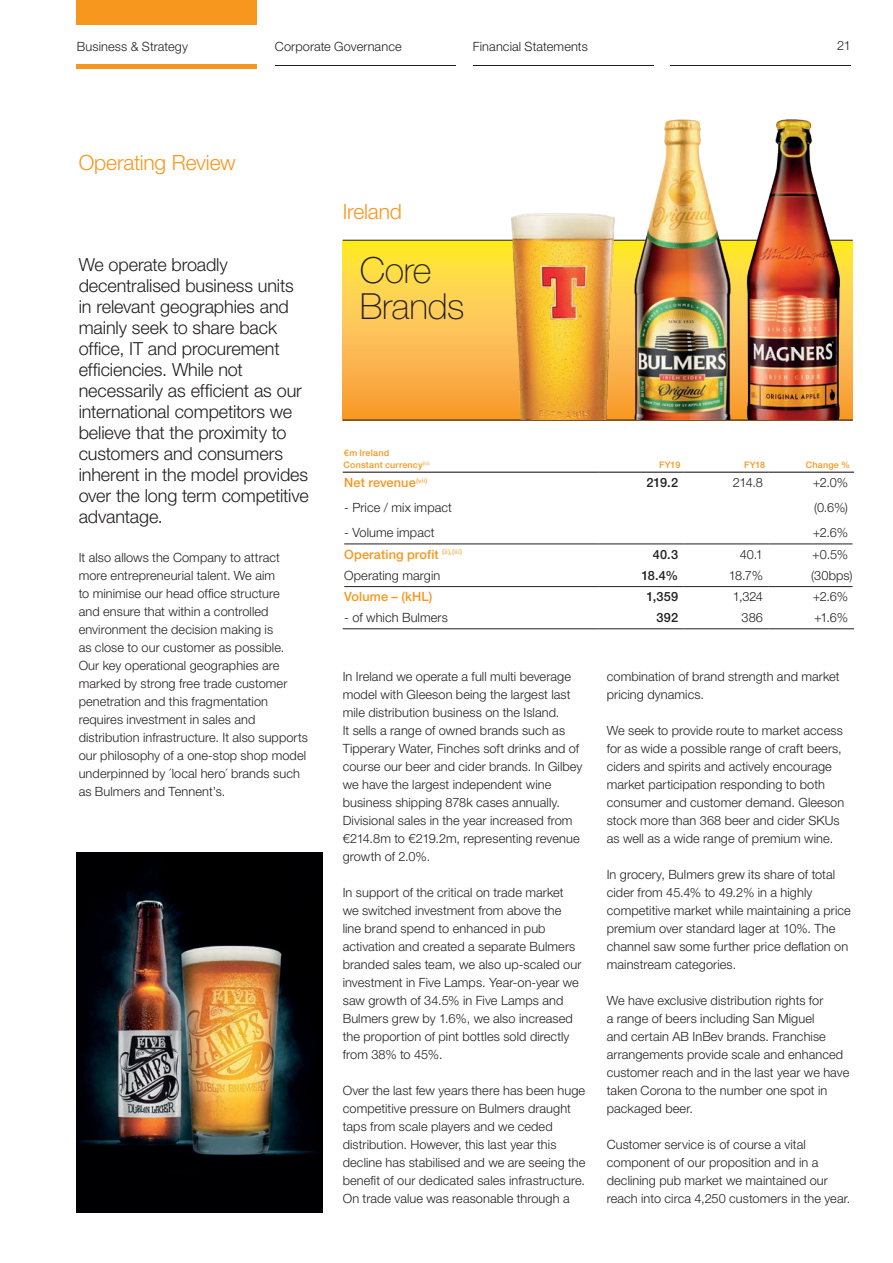
<style>
.page{position:relative;width:893px;height:1263px;background:#fff}
.page>*{position:absolute;margin:0;border:0;box-sizing:border-box;transform-origin:0 0}
.t1{font:100 36px/36px "Helvetica Neue LT Std";letter-spacing:-.01em;color:#231f20}
.t2{font:300 21px "Helvetica Neue LT Std";letter-spacing:-.01em;color:#f7971d}
.t3{font:300 18px/21px "Helvetica Neue LT Std";letter-spacing:-.005em;color:#231f20}
.t4{font:300 12.75px/18px "Helvetica Neue LT Std";letter-spacing:.01em;color:#231f20}
.t5{font:500 12.75px "Helvetica Neue LT Std";letter-spacing:.01em;color:#f7971d}
.t6{font:500 12.75px "Helvetica Neue LT Std";letter-spacing:.005em;color:#231f20}
.t7{font:500 9px/11.2px "Helvetica Neue LT Std";letter-spacing:.02em;color:#f7971d}
</style>
<div class="page">
<hr style="left:343px;top:472px;width:255px;height:1px;background:#231f20">
<hr style="left:598px;top:472px;width:85px;height:1px;background:#231f20">
<hr style="left:683px;top:472px;width:85px;height:1px;background:#231f20">
<hr style="left:768px;top:472px;width:86px;height:1px;background:#231f20">
<hr style="left:344px;top:544px;width:254px;height:1px;background:#231f20">
<hr style="left:598px;top:544px;width:85px;height:1px;background:#231f20">
<hr style="left:683px;top:544px;width:85px;height:1px;background:#231f20">
<hr style="left:768px;top:544px;width:84px;height:1px;background:#231f20">
<hr style="left:344px;top:586px;width:254px;height:1px;background:#231f20">
<hr style="left:598px;top:586px;width:85px;height:1px;background:#231f20">
<hr style="left:683px;top:586px;width:85px;height:1px;background:#231f20">
<hr style="left:768px;top:586px;width:84px;height:1px;background:#231f20">
<hr style="left:343px;top:628px;width:255px;height:1px;background:#231f20">
<hr style="left:598px;top:628px;width:85px;height:1px;background:#231f20">
<hr style="left:683px;top:628px;width:85px;height:1px;background:#231f20">
<hr style="left:768px;top:628px;width:86px;height:1px;background:#231f20">
<svg style="left:343px;top:241px;width:510px;height:179px;background:#fbc245"></svg>
<hr style="left:343px;top:420px;width:510px;height:1px;background:#231f20">
<hr style="left:343px;top:240px;width:510px;height:1px;background:#231f20">
<img style="left:747px;top:119px;width:105px;height:301px">
<img style="left:641px;top:119px;width:106px;height:301px">
<img style="left:488px;top:213px;width:153px;height:207px">
<img style="left:77px;top:852px;width:246px;height:360px">
<div style="left:77px;top:0;width:180px;height:25px;background:#f7971d"></div>
<hr style="left:671px;top:65px;width:180px;height:1px;background:#231f20">
<hr style="left:473px;top:65px;width:180px;height:1px;background:#231f20">
<hr style="left:76px;top:65px;width:181px;height:4px;background:#f7971d">
<hr style="left:275px;top:65px;width:181px;height:1px;background:#231f20">
<p class="t4" style="left:77px;top:37px;width:113px">Business &amp; Strategy</p>
<p class="t4" style="left:275px;top:37px;width:128px">Corporate Governance</p>
<p class="t4" style="left:473px;top:37px;width:116px">Financial Statements</p>
<p class="t4" style="left:837px;top:36px;width:15px">21</p>
<h2 class="t2" style="left:79px;top:150px;width:159px">Operating Review</h2>
<p class="t3" style="left:79px;top:254px;width:232px">We operate broadly decentralised business units in relevant geographies and mainly seek to share back office, IT and procurement efficiencies. While not necessarily as efficient as our international competitors we believe that the proximity to customers and consumers inherent in the model provides over the long term competitive advantage.</p>
<p class="t4" style="left:79px;top:548px;width:231px">It also allows the Company to attract more entrepreneurial talent. We aim<br>to minimise our head office structure<br>and ensure that within a controlled environment the decision making is<br>as close to our customer as possible.<br>Our key operational geographies are marked by strong free trade customer penetration and this fragmentation requires investment in sales and distribution infrastructure. It also supports our philosophy of a one-stop shop model underpinned by ´local hero´ brands such as Bulmers and Tennent’s.</p>
<h2 class="t2" style="left:343px;top:199px;width:61px">Ireland</h2>
<h1 class="t1" style="left:360px;top:252px;width:106px">Core<br>Brands</h1>
<p class="t7" style="left:343px;top:447px;width:88px">€m Ireland<br>Constant currency<sup>(iii)</sup></p>
<p class="t7" style="left:659px;top:459px;width:23px">FY19</p>
<p class="t7" style="left:744px;top:459px;width:23px">FY18</p>
<p class="t7" style="left:806px;top:459px;width:46px">Change %</p>
<p class="t5" style="left:344px;top:475px;width:85px">Net revenue<sup>(vii)</sup></p>
<p class="t6" style="left:646px;top:475px;width:33px">219.2</p>
<p class="t4" style="left:733px;top:473px;width:32px">214.8</p>
<p class="t4" style="left:813px;top:473px;width:37px">+2.0%</p>
<p class="t4" style="left:344px;top:498px;width:109px">- Price / mix impact</p>
<p class="t4" style="left:814px;top:498px;width:36px">(0.6%)</p>
<p class="t4" style="left:344px;top:523px;width:92px">- Volume impact</p>
<p class="t4" style="left:813px;top:523px;width:37px">+2.6%</p>
<p class="t5" style="left:344px;top:547px;width:119px">Operating profit <sup>(ii),(iii)</sup></p>
<p class="t6" style="left:653px;top:547px;width:27px">40.3</p>
<p class="t4" style="left:740px;top:545px;width:25px">40.1</p>
<p class="t4" style="left:812px;top:545px;width:37px">+0.5%</p>
<p class="t4" style="left:344px;top:566px;width:98px">Operating margin</p>
<p class="t6" style="left:641px;top:568px;width:38px">18.4%</p>
<p class="t4" style="left:729px;top:566px;width:36px">18.7%</p>
<p class="t4" style="left:811px;top:566px;width:43px">(30bps)</p>
<p class="t5" style="left:344px;top:589px;width:90px">Volume – (kHL)</p>
<p class="t6" style="left:646px;top:589px;width:33px">1,359</p>
<p class="t4" style="left:733px;top:587px;width:32px">1,324</p>
<p class="t4" style="left:813px;top:587px;width:37px">+2.6%</p>
<p class="t4" style="left:344px;top:608px;width:105px">- of which Bulmers</p>
<p class="t6" style="left:657px;top:610px;width:23px">392</p>
<p class="t4" style="left:742px;top:608px;width:23px">386</p>
<p class="t4" style="left:814px;top:608px;width:36px">+1.6%</p>
<p class="t4" style="left:343px;top:667px;width:241px">In Ireland we operate a full multi beverage model with Gleeson being the largest last mile distribution business on the Island.<br>It sells a range of owned brands such as Tipperary Water, Finches soft drinks and of course our beer and cider brands. In Gilbey we have the largest independent wine business shipping 878k cases annually.<br>Divisional sales in the year increased from €214.8m to €219.2m, representing revenue growth of 2.0%.</p>
<p class="t4" style="left:343px;top:883px;width:240px">In support of the critical on trade market we switched investment from above the line brand spend to enhanced in pub activation and created a separate Bulmers branded sales team, we also up-scaled our investment in Five Lamps. Year-on-year we saw growth of 34.5% in Five Lamps and Bulmers grew by 1.6%, we also increased the proportion of pint bottles sold directly from 38% to 45%.</p>
<p class="t4" style="left:343px;top:1081px;width:244px">Over the last few years there has been huge competitive pressure on Bulmers draught taps from scale players and we ceded distribution. However, this last year this decline has stabilised and we are seeing the benefit of our dedicated sales infrastructure.<br>On trade value was reasonable through a</p>
<p class="t4" style="left:607px;top:667px;width:234px">combination of brand strength and market pricing dynamics.</p>
<p class="t4" style="left:607px;top:721px;width:239px">We seek to provide route to market access for as wide a possible range of craft beers, ciders and spirits and actively encourage market participation responding to both consumer and customer demand. Gleeson stock more than 368 beer and cider SKUs as well as a wide range of premium wine.</p>
<p class="t4" style="left:607px;top:865px;width:246px">In grocery, Bulmers grew its share of total cider from 45.4% to 49.2% in a highly competitive market while maintaining a price premium over standard lager at 10%. The channel saw some further price deflation on mainstream categories.</p>
<p class="t4" style="left:607px;top:991px;width:244px">We have exclusive distribution rights for<br>a range of beers including San Miguel<br>and certain AB InBev brands. Franchise arrangements provide scale and enhanced customer reach and in the last year we have taken Corona to the number one spot in packaged beer.</p>
<p class="t4" style="left:607px;top:1135px;width:245px">Customer service is of course a vital component of our proposition and in a declining pub market we maintained our reach into circa 4,250 customers in the year.</p>
</div>
